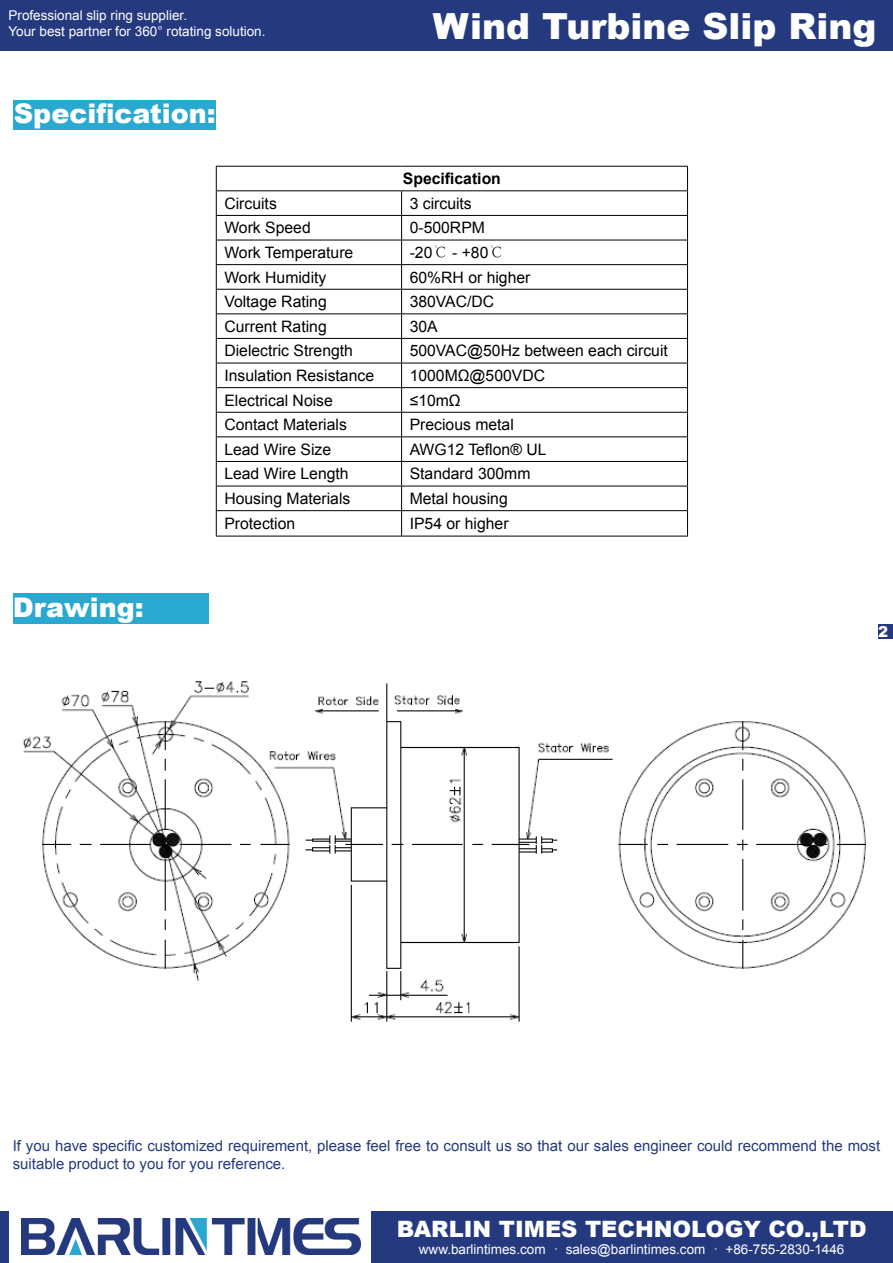
<style>
.page{position:relative;width:893px;height:1263px;background:#fff}
.page>*{position:absolute;margin:0;border:0;box-sizing:border-box;transform-origin:0 0}
.t1{font:900 36px "Arial";color:#fff}
.t2{font:900 27px "Arial";color:#fff}
.t3{font:900 22.5px "Arial";color:#fff}
.t4{font:15.75px "Arial";color:#000}
.t5{font:700 15.75px "Arial";color:#000}
.t6{font:15px/18px "Arial";color:#25397f}
.t7{font:900 15px "Arial";color:#fff}
.t8{font:13.5px/16.2px "Arial";color:#fff}
.s1{font-family:"Adobe Song Std";font-weight:300}
</style>
<div class="page">
<div style="left:0;top:1211px;width:893px;height:52px;background:#25397f"></div>
<div style="left:0;top:0;width:893px;height:51px;background:#25397f"></div>
<div style="left:878px;top:624px;width:15px;height:15px;background:#25397f"></div>
<div style="left:9px;top:1202px;width:362px;height:61px;background:#fff"></div>
<img style="left:22px;top:1218px;width:338px;height:37px">
<div style="left:14px;top:100px;width:202px;height:30px;background:#2aa9d0"></div>
<div style="left:13px;top:594px;width:195px;height:30px;background:#2aa9d0"></div>
<hr style="left:216px;top:166px;width:186px;height:1px;background:#000">
<hr style="left:402px;top:166px;width:286px;height:1px;background:#000">
<hr style="left:216px;top:190px;width:186px;height:1px;background:#000">
<hr style="left:402px;top:190px;width:286px;height:1px;background:#000">
<hr style="left:216px;top:215px;width:186px;height:1px;background:#000">
<hr style="left:402px;top:215px;width:286px;height:1px;background:#000">
<hr style="left:216px;top:240px;width:186px;height:1px;background:#000">
<hr style="left:402px;top:240px;width:286px;height:1px;background:#000">
<hr style="left:216px;top:264px;width:186px;height:1px;background:#000">
<hr style="left:402px;top:264px;width:286px;height:1px;background:#000">
<hr style="left:216px;top:289px;width:186px;height:1px;background:#000">
<hr style="left:402px;top:289px;width:286px;height:1px;background:#000">
<hr style="left:216px;top:313px;width:186px;height:1px;background:#000">
<hr style="left:402px;top:313px;width:286px;height:1px;background:#000">
<hr style="left:216px;top:338px;width:186px;height:1px;background:#000">
<hr style="left:402px;top:338px;width:286px;height:1px;background:#000">
<hr style="left:216px;top:363px;width:186px;height:1px;background:#000">
<hr style="left:402px;top:363px;width:286px;height:1px;background:#000">
<hr style="left:216px;top:387px;width:186px;height:1px;background:#000">
<hr style="left:402px;top:387px;width:286px;height:1px;background:#000">
<hr style="left:216px;top:412px;width:186px;height:1px;background:#000">
<hr style="left:402px;top:412px;width:286px;height:1px;background:#000">
<hr style="left:216px;top:436px;width:186px;height:1px;background:#000">
<hr style="left:402px;top:436px;width:286px;height:1px;background:#000">
<hr style="left:216px;top:461px;width:186px;height:1px;background:#000">
<hr style="left:402px;top:461px;width:286px;height:1px;background:#000">
<hr style="left:216px;top:486px;width:186px;height:1px;background:#000">
<hr style="left:402px;top:486px;width:286px;height:1px;background:#000">
<hr style="left:216px;top:510px;width:186px;height:1px;background:#000">
<svg style="left:216px;top:167px;width:1px;height:369px"></svg>
<hr style="left:402px;top:510px;width:286px;height:1px;background:#000">
<svg style="left:401px;top:191px;width:1px;height:345px"></svg>
<svg style="left:687px;top:167px;width:1px;height:369px"></svg>
<hr style="left:216px;top:536px;width:186px;height:1px;background:#000">
<hr style="left:402px;top:536px;width:286px;height:1px;background:#000">
<img style="left:23px;top:681px;width:843px;height:341px">
<p class="t8" style="left:9px;top:7px;width:259px">Professional slip ring supplier.<br>Your best partner for 360° rotating solution.</p>
<h1 class="t1" style="left:433px;top:0;width:445px">Wind Turbine Slip Ring</h1>
<h2 class="t2" style="left:14px;top:94px;width:204px">Specification:</h2>
<p class="t5" style="left:403px;top:168px;width:100px">Specification</p>
<p class="t4" style="left:224px;top:193px;width:54px">Circuits</p>
<p class="t4" style="left:410px;top:193px;width:64px">3 circuits</p>
<p class="t4" style="left:224px;top:217px;width:88px">Work Speed</p>
<p class="t4" style="left:410px;top:217px;width:77px">0-500RPM</p>
<p class="t4" style="left:224px;top:242px;width:130px">Work Temperature</p>
<p class="t4" style="left:410px;top:242px;width:96px">-20<span class="s1">℃</span> - +80<span class="s1">℃</span></p>
<p class="t4" style="left:224px;top:267px;width:104px">Work Humidity</p>
<p class="t4" style="left:410px;top:267px;width:122px">60%RH or higher</p>
<p class="t4" style="left:224px;top:291px;width:104px">Voltage Rating</p>
<p class="t4" style="left:410px;top:291px;width:86px">380VAC/DC</p>
<p class="t4" style="left:224px;top:316px;width:104px">Current Rating</p>
<p class="t4" style="left:410px;top:316px;width:30px">30A</p>
<p class="t4" style="left:224px;top:341px;width:130px">Dielectric Strength</p>
<p class="t4" style="left:410px;top:341px;width:260px">500VAC@50Hz between each circuit</p>
<p class="t4" style="left:224px;top:365px;width:151px">Insulation Resistance</p>
<p class="t4" style="left:410px;top:365px;width:137px">1000MΩ@500VDC</p>
<p class="t4" style="left:224px;top:390px;width:110px">Electrical Noise</p>
<p class="t4" style="left:410px;top:390px;width:53px">≤10mΩ</p>
<p class="t4" style="left:224px;top:414px;width:124px">Contact Materials</p>
<p class="t4" style="left:410px;top:414px;width:106px">Precious metal</p>
<p class="t4" style="left:224px;top:439px;width:108px">Lead Wire Size</p>
<p class="t4" style="left:410px;top:439px;width:138px">AWG12 Teflon® UL</p>
<p class="t4" style="left:224px;top:464px;width:126px">Lead Wire Length</p>
<p class="t4" style="left:410px;top:464px;width:122px">Standard 300mm</p>
<p class="t4" style="left:224px;top:488px;width:128px">Housing Materials</p>
<p class="t4" style="left:410px;top:488px;width:100px">Metal housing</p>
<p class="t4" style="left:224px;top:513px;width:72px">Protection</p>
<p class="t4" style="left:410px;top:513px;width:100px">IP54 or higher</p>
<h2 class="t2" style="left:13px;top:588px;width:132px">Drawing:</h2>
<p class="t7" style="left:878px;top:621px;width:12px">2</p>
<p class="t6" style="left:13px;top:1137px;width:869px">If you have specific customized requirement, please feel free to consult us so that our sales engineer could recommend the most suitable product to you for you reference.</p>
<h3 class="t3" style="left:397px;top:1212px;width:471px">BARLIN TIMES TECHNOLOGY CO.,LTD</h3>
<p class="t8" style="left:419px;top:1241px;width:427px">www.barlintimes.com <span class="s1">·</span> sales@barlintimes.com <span class="s1">·</span> +86-755-2830-1446</p>
</div>
